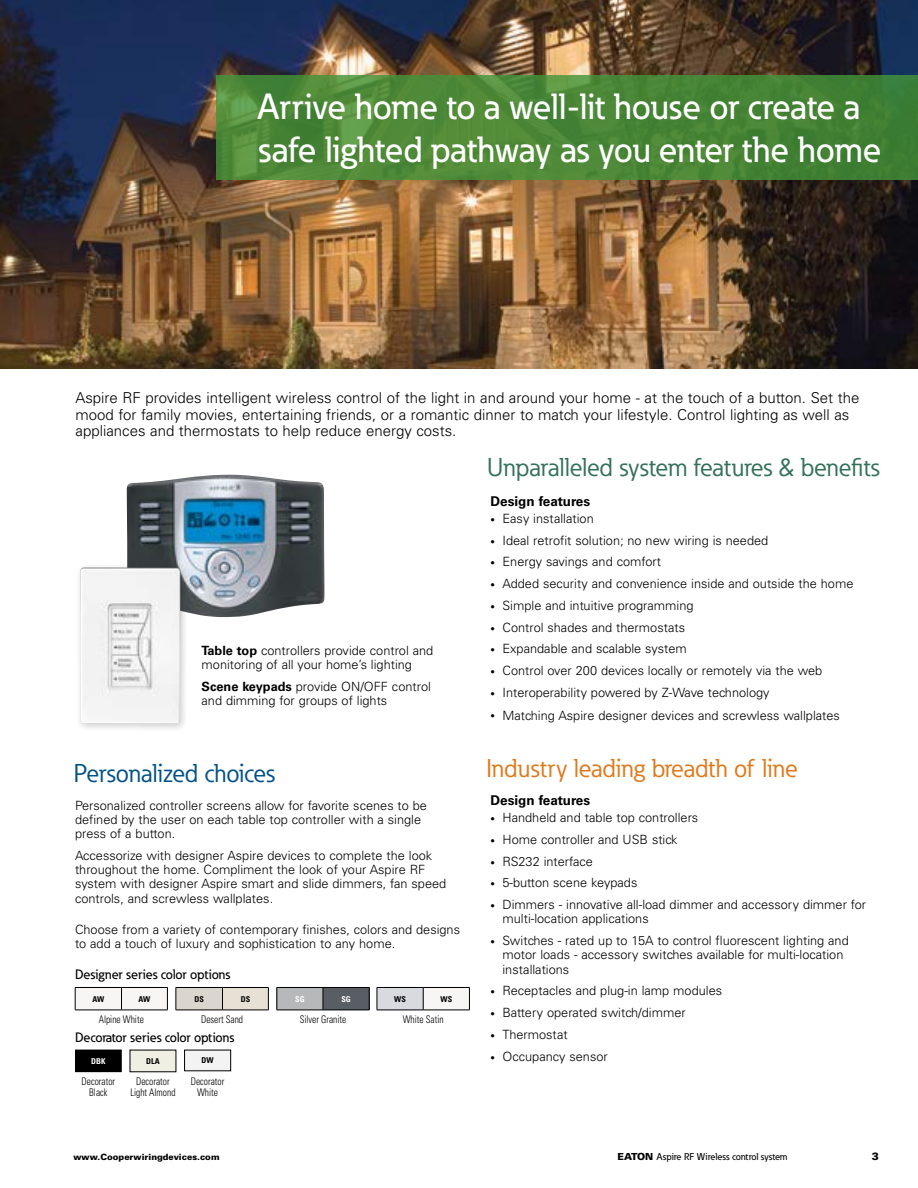
<style>
.page{position:relative;width:918px;height:1188px;background:#fff}
.page>*{position:absolute;margin:0;border:0;box-sizing:border-box;transform-origin:0 0}
.t1{font:500 36px/43.2px "Eaton";color:#fff}
.t2{font:25.5px "Eaton";letter-spacing:-.01em;color:#34715b}
.t3{font:25.5px "Eaton";color:#df7a1c}
.t4{font:25.5px "Eaton";letter-spacing:-.01em;color:#005288}
.t5{font:300 15px/16.5px "Univers LT Std";color:#000}
.t6{font:500 13.5px "Eaton";color:#000}
.t7{font:700 13.5px "Univers LT Std";color:#000}
.t8{font:300 12.75px/14.2px "Univers LT Std";color:#000}
.t9{font:300 condensed 10.5px/10.5px "Univers LT Std";color:#000;text-align:center;scale:.9 1}
.t10{font:900 10.5px "Univers LT Std";color:#000}
.t11{font:500 9.75px "Eaton";color:#000}
.t12{font:900 8.7px "Univers LT Std";color:#000}
.t13{font:700 condensed 8.1px "Univers LT Std";color:#000}
.t14{font:700 condensed 8.1px "Univers LT Std";color:#fff}
.s1{font-weight:700}
.s2{font-size:9px}
.s3{font-family:"Univers LT Std";font-weight:900}
</style>
<div class="page">
<img style="left:0;top:0;width:918px;height:368px">
<svg style="left:216px;top:76px;width:702px;height:104px;fill:#4a8637"></svg>
<img style="left:127px;top:475px;width:198px;height:142px">
<div style="left:75px;top:562px;width:111px;height:170px;background:#000;opacity:.2"></div>
<img style="left:80px;top:568px;width:100px;height:156px">
<div style="left:76px;top:1050px;width:45px;height:22px;background:#000"></div>
<div style="left:130px;top:1050px;width:46px;height:22px;background:#f0efe3"></div>
<div style="left:185px;top:1050px;width:46px;height:21px;background:#f4f3f3"></div>
<div style="left:184px;top:1050px;width:47px;height:21px;border:1px solid #000"></div>
<hr style="left:75px;top:1010px;width:47px;height:1px;background:#000">
<hr style="left:122px;top:1010px;width:46px;height:1px;background:#000">
<hr style="left:377px;top:1010px;width:46px;height:1px;background:#000">
<hr style="left:423px;top:1010px;width:47px;height:1px;background:#000">
<hr style="left:176px;top:1010px;width:47px;height:1px;background:#000">
<hr style="left:223px;top:1010px;width:46px;height:1px;background:#000">
<hr style="left:277px;top:1010px;width:46px;height:1px;background:#000">
<hr style="left:323px;top:1010px;width:46px;height:1px;background:#000">
<svg style="left:75px;top:987px;width:395px;height:23px"></svg>
<h1 class="t1" style="left:258px;top:84px;width:625px">Arrive home to a well-lit house or create a safe lighted pathway as you enter the home</h1>
<p class="t5" style="left:76px;top:390px;width:785px">Aspire RF provides intelligent wireless control of the light in and around your home - at the touch of a button. Set the mood for family movies, entertaining friends, or a romantic dinner to match your lifestyle. Control lighting as well as appliances and thermostats to help reduce energy costs.</p>
<p class="t8" style="left:202px;top:643px;width:233px"><span class="s1">Table top</span> controllers provide control and monitoring of all your home’s lighting</p>
<p class="t8" style="left:202px;top:679px;width:231px"><span class="s1">Scene keypads</span> provide ON/OFF control and dimming for groups of lights</p>
<h2 class="t2" style="left:487px;top:451px;width:394px">Unparalleled system features &amp; benefits</h2>
<p class="t7" style="left:490px;top:493px;width:101px">Design features</p>
<p class="t8" style="left:490px;top:511px;width:105px"><span class="s2">•</span> Easy installation</p>
<p class="t8" style="left:490px;top:533px;width:279px"><span class="s2">•</span> Ideal retrofit solution; no new wiring is needed</p>
<p class="t8" style="left:490px;top:555px;width:172px"><span class="s2">•</span> Energy savings and comfort</p>
<p class="t8" style="left:490px;top:576px;width:365px"><span class="s2">•</span> Added security and convenience inside and outside the home</p>
<p class="t8" style="left:490px;top:598px;width:205px"><span class="s2">•</span> Simple and intuitive programming</p>
<p class="t8" style="left:490px;top:620px;width:196px"><span class="s2">•</span> Control shades and thermostats</p>
<p class="t8" style="left:490px;top:642px;width:198px"><span class="s2">•</span> Expandable and scalable system</p>
<p class="t8" style="left:490px;top:663px;width:333px"><span class="s2">•</span> Control over 200 devices locally or remotely via the web</p>
<p class="t8" style="left:490px;top:685px;width:281px"><span class="s2">•</span> Interoperability powered by Z-Wave technology</p>
<p class="t8" style="left:490px;top:708px;width:351px"><span class="s2">•</span> Matching Aspire designer devices and screwless wallplates</p>
<h2 class="t4" style="left:74px;top:757px;width:203px">Personalized choices</h2>
<h2 class="t3" style="left:486px;top:752px;width:314px">Industry leading breadth of line</h2>
<p class="t8" style="left:75px;top:798px;width:354px">Personalized controller screens allow for favorite scenes to be defined by the user on each table top controller with a single press of a button.</p>
<p class="t8" style="left:75px;top:848px;width:373px">Accessorize with designer Aspire devices to complete the look throughout the home. Compliment the look of your Aspire RF system with designer Aspire smart and slide dimmers, fan speed controls, and screwless wallplates.</p>
<p class="t8" style="left:75px;top:922px;width:387px">Choose from a variety of contemporary finishes, colors and designs to add a touch of luxury and sophistication to any home.</p>
<p class="t6" style="left:75px;top:966px;width:157px">Designer series color options</p>
<p class="t13" style="left:92px;top:994px;width:13px">AW</p>
<p class="t13" style="left:139px;top:994px;width:13px">AW</p>
<p class="t13" style="left:194px;top:994px;width:11px">DS</p>
<p class="t13" style="left:241px;top:994px;width:11px">DS</p>
<p class="t14" style="left:295px;top:994px;width:11px">SG</p>
<p class="t14" style="left:341px;top:994px;width:11px">SG</p>
<p class="t13" style="left:394px;top:994px;width:13px">WS</p>
<p class="t13" style="left:441px;top:994px;width:13px">WS</p>
<p class="t9" style="left:99px;top:1014px;width:52px">Alpine White</p>
<p class="t9" style="left:201px;top:1014px;width:48px">Desert Sand</p>
<p class="t9" style="left:300px;top:1014px;width:53px">Silver Granite</p>
<p class="t9" style="left:403px;top:1014px;width:47px">White Satin</p>
<p class="t6" style="left:75px;top:1029px;width:161px">Decorator series color options</p>
<p class="t14" style="left:91px;top:1056px;width:16px">DBK</p>
<p class="t13" style="left:146px;top:1056px;width:15px">DLA</p>
<p class="t13" style="left:202px;top:1055px;width:14px">DW</p>
<p class="t9" style="left:82px;top:1076px;width:39px">Decorator<br>Black</p>
<p class="t9" style="left:130px;top:1076px;width:52px">Decorator<br>Light Almond</p>
<p class="t9" style="left:191px;top:1076px;width:39px">Decorator<br>White</p>
<p class="t7" style="left:490px;top:792px;width:101px">Design features</p>
<p class="t8" style="left:490px;top:810px;width:209px"><span class="s2">•</span> Handheld and table top controllers</p>
<p class="t8" style="left:490px;top:832px;width:189px"><span class="s2">•</span> Home controller and USB stick</p>
<p class="t8" style="left:490px;top:854px;width:104px"><span class="s2">•</span> RS232 interface</p>
<p class="t8" style="left:490px;top:876px;width:148px"><span class="s2">•</span> 5-button scene keypads</p>
<p class="t8" style="left:502px;top:897px;width:365px;text-indent:-12px"><span class="s2">•</span> Dimmers - innovative all-load dimmer and accessory dimmer for multi-location applications</p>
<p class="t8" style="left:502px;top:933px;width:348px;text-indent:-12px"><span class="s2">•</span> Switches - rated up to 15A to control fluorescent lighting and motor loads - accessory switches available for multi-location installations</p>
<p class="t8" style="left:490px;top:984px;width:233px"><span class="s2">•</span> Receptacles and plug-in lamp modules</p>
<p class="t8" style="left:490px;top:1005px;width:197px"><span class="s2">•</span> Battery operated switch/dimmer</p>
<p class="t8" style="left:490px;top:1027px;width:79px"><span class="s2">•</span> Thermostat</p>
<p class="t8" style="left:490px;top:1049px;width:119px"><span class="s2">•</span> Occupancy sensor</p>
<p class="t12" style="left:73px;top:1152px;width:148px">www.Cooperwiringdevices.com</p>
<p class="t11" style="left:618px;top:1151px;width:171px"><span class="s3">EATON</span> Aspire RF Wireless control system</p>
<p class="t10" style="left:872px;top:1150px;width:9px">3</p>
</div>
